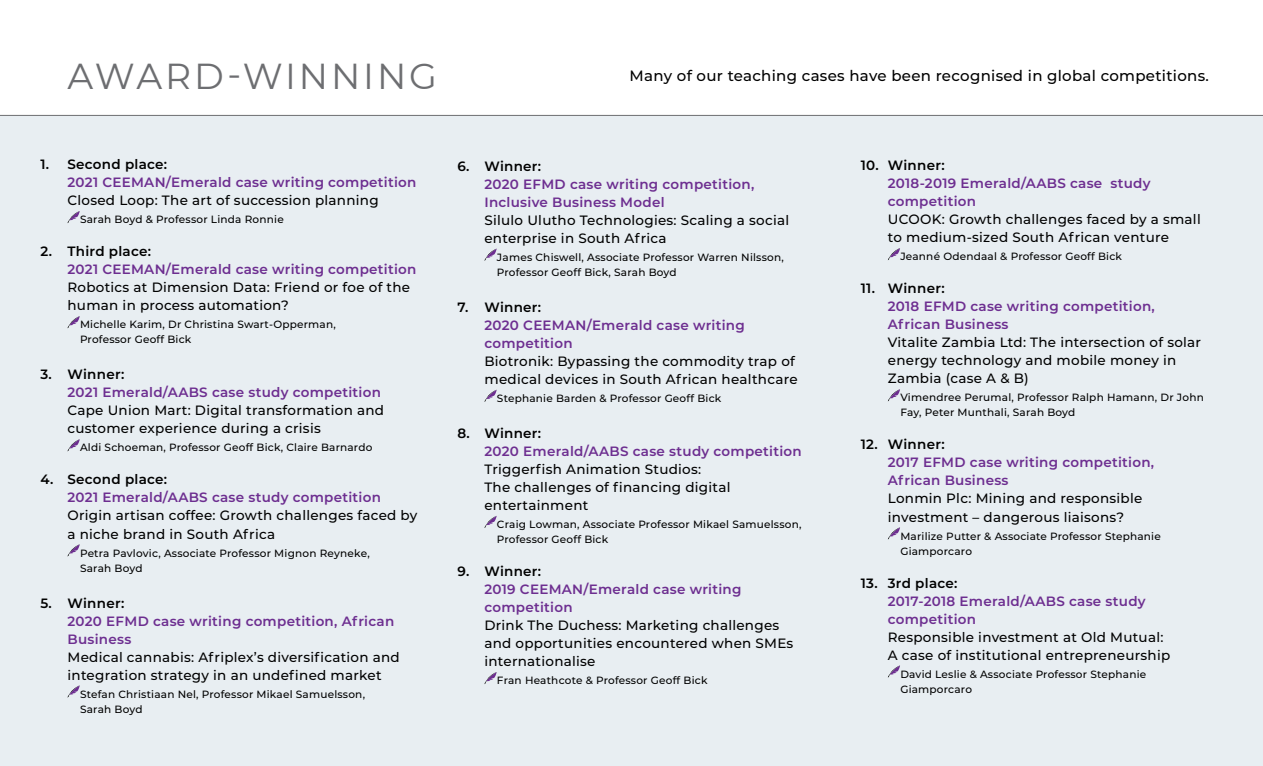
<style>
.page{position:relative;width:1263px;height:766px;background:#fff}
.page>*{position:absolute;margin:0;border:0;box-sizing:border-box;transform-origin:0 0}
.t1{font:36px "Montserrat";letter-spacing:.08em;color:#6d6e71}
.t2{font:500 15px "Montserrat";letter-spacing:.02em;color:#000}
.t3{font:500 13.5px/18px "Montserrat";letter-spacing:.02em;color:#000}
.t4{font:600 13.5px/18px "Montserrat";letter-spacing:.02em;color:#6d2e90}
.t5{font:600 13.5px "Montserrat";letter-spacing:.02em;color:#000}
.t6{font:500 10.5px/15px "Montserrat";letter-spacing:.02em;color:#000}
</style>
<div class="page">
<div style="left:0;top:115px;width:1263px;height:650px;background:#e8eef2"></div>
<svg style="left:68px;top:211px;width:12px;height:12px"></svg>
<svg style="left:68px;top:316px;width:12px;height:12px"></svg>
<svg style="left:68px;top:439px;width:12px;height:12px"></svg>
<svg style="left:68px;top:544px;width:12px;height:12px"></svg>
<svg style="left:68px;top:685px;width:12px;height:12px"></svg>
<svg style="left:484px;top:248px;width:13px;height:13px"></svg>
<svg style="left:484px;top:389px;width:13px;height:13px"></svg>
<svg style="left:484px;top:516px;width:13px;height:12px"></svg>
<svg style="left:484px;top:672px;width:13px;height:12px"></svg>
<svg style="left:888px;top:248px;width:12px;height:12px"></svg>
<svg style="left:888px;top:389px;width:12px;height:12px"></svg>
<svg style="left:888px;top:527px;width:12px;height:12px"></svg>
<svg style="left:888px;top:665px;width:12px;height:12px"></svg>
<hr style="left:0;top:115px;width:1263px;height:1px;background:#6d6e71">
<h1 class="t1" style="left:68px;top:51px;width:371px">AWARD-WINNING</h1>
<p class="t2" style="left:630px;top:65px;width:581px">Many of our teaching cases have been recognised in global competitions.</p>
<p class="t5" style="left:40px;top:155px;width:128px">1. Second place:</p>
<p class="t4" style="left:68px;top:173px;width:350px">2021 CEEMAN/Emerald case writing competition</p>
<p class="t3" style="left:68px;top:191px;width:313px">Closed Loop: The art of succession planning</p>
<p class="t6" style="left:80px;top:211px;width:205px">Sarah Boyd &amp; Professor Linda Ronnie</p>
<p class="t5" style="left:40px;top:242px;width:112px">2. Third place:</p>
<p class="t4" style="left:67px;top:260px;width:350px">2021 CEEMAN/Emerald case writing competition</p>
<p class="t3" style="left:68px;top:278px;width:344px">Robotics at Dimension Data: Friend or foe of the human in process automation?</p>
<p class="t6" style="left:80px;top:316px;width:257px">Michelle Karim, Dr Christina Swart-Opperman,<br>Professor Geoff Bick</p>
<p class="t5" style="left:40px;top:365px;width:85px">3. Winner:</p>
<p class="t4" style="left:68px;top:383px;width:315px">2021 Emerald/AABS case study competition</p>
<p class="t3" style="left:68px;top:401px;width:318px">Cape Union Mart: Digital transformation and customer experience during a crisis</p>
<p class="t6" style="left:80px;top:439px;width:294px">Aldi Schoeman, Professor Geoff Bick, Claire Barnardo</p>
<p class="t5" style="left:40px;top:470px;width:128px">4. Second place:</p>
<p class="t4" style="left:68px;top:488px;width:315px">2021 Emerald/AABS case study competition</p>
<p class="t3" style="left:68px;top:506px;width:351px">Origin artisan coffee: Growth challenges faced by a niche brand in South Africa</p>
<p class="t6" style="left:80px;top:544px;width:291px">Petra Pavlovic, Associate Professor Mignon Reyneke,<br>Sarah Boyd</p>
<p class="t5" style="left:40px;top:593px;width:85px">5. Winner:</p>
<p class="t4" style="left:68px;top:611px;width:328px">2020 EFMD case writing competition, African<br>Business</p>
<p class="t3" style="left:68px;top:647px;width:334px">Medical cannabis: Afriplex’s diversification and integration strategy in an undefined market</p>
<p class="t6" style="left:80px;top:685px;width:287px">Stefan Christiaan Nel, Professor Mikael Samuelsson,<br>Sarah Boyd</p>
<p class="t5" style="left:457px;top:156px;width:85px">6. Winner:</p>
<p class="t4" style="left:484px;top:174px;width:271px">2020 EFMD case writing competition,<br>Inclusive Business Model</p>
<p class="t3" style="left:484px;top:210px;width:306px">Silulo Ulutho Technologies: Scaling a social enterprise in South Africa</p>
<p class="t6" style="left:497px;top:249px;width:288px">James Chiswell, Associate Professor Warren Nilsson,<br>Professor Geoff Bick, Sarah Boyd</p>
<p class="t5" style="left:457px;top:297px;width:85px">7. Winner:</p>
<p class="t4" style="left:484px;top:315px;width:262px">2020 CEEMAN/Emerald case writing competition</p>
<p class="t3" style="left:484px;top:351px;width:315px">Biotronik: Bypassing the commodity trap of medical devices in South African healthcare</p>
<p class="t6" style="left:497px;top:390px;width:226px">Stephanie Barden &amp; Professor Geoff Bick</p>
<p class="t5" style="left:457px;top:423px;width:85px">8. Winner:</p>
<p class="t4" style="left:484px;top:441px;width:319px">2020 Emerald/AABS case study competition</p>
<p class="t3" style="left:484px;top:459px;width:248px">Triggerfish Animation Studios:<br>The challenges of financing digital entertainment</p>
<p class="t6" style="left:497px;top:516px;width:306px">Craig Lowman, Associate Professor Mikael Samuelsson,<br>Professor Geoff Bick</p>
<p class="t5" style="left:457px;top:561px;width:85px">9. Winner:</p>
<p class="t4" style="left:484px;top:579px;width:259px">2019 CEEMAN/Emerald case writing competition</p>
<p class="t3" style="left:484px;top:615px;width:310px">Drink The Duchess: Marketing challenges and opportunities encountered when SMEs internationalise</p>
<p class="t6" style="left:497px;top:672px;width:212px">Fran Heathcote &amp; Professor Geoff Bick</p>
<p class="t5" style="left:861px;top:156px;width:85px">10. Winner:</p>
<p class="t4" style="left:888px;top:174px;width:264px">2018-2019 Emerald/AABS case study competition</p>
<p class="t3" style="left:888px;top:210px;width:314px">UCOOK: Growth challenges faced by a small to medium-sized South African venture</p>
<p class="t6" style="left:900px;top:248px;width:223px">Jeanné Odendaal &amp; Professor Geoff Bick</p>
<p class="t5" style="left:861px;top:279px;width:85px">11. Winner:</p>
<p class="t4" style="left:888px;top:297px;width:268px">2018 EFMD case writing competition,<br>African Business</p>
<p class="t3" style="left:888px;top:333px;width:315px">Vitalite Zambia Ltd: The intersection of solar energy technology and mobile money in<br>Zambia (case A &amp; B)</p>
<p class="t6" style="left:900px;top:389px;width:305px">Vimendree Perumal, Professor Ralph Hamann, Dr John<br>Fay, Peter Munthali, Sarah Boyd</p>
<p class="t5" style="left:861px;top:435px;width:85px">12. Winner:</p>
<p class="t4" style="left:888px;top:453px;width:268px">2017 EFMD case writing competition,<br>African Business</p>
<p class="t3" style="left:888px;top:489px;width:256px">Lonmin Plc: Mining and responsible investment – dangerous liaisons?</p>
<p class="t6" style="left:900px;top:527px;width:262px">Marilize Putter &amp; Associate Professor Stephanie<br>Giamporcaro</p>
<p class="t5" style="left:861px;top:573px;width:98px">13. 3rd place:</p>
<p class="t4" style="left:888px;top:591px;width:259px">2017-2018 Emerald/AABS case study competition</p>
<p class="t3" style="left:888px;top:627px;width:284px">Responsible investment at Old Mutual:<br>A case of institutional entrepreneurship</p>
<p class="t6" style="left:900px;top:665px;width:247px">David Leslie &amp; Associate Professor Stephanie<br>Giamporcaro</p>
</div>
